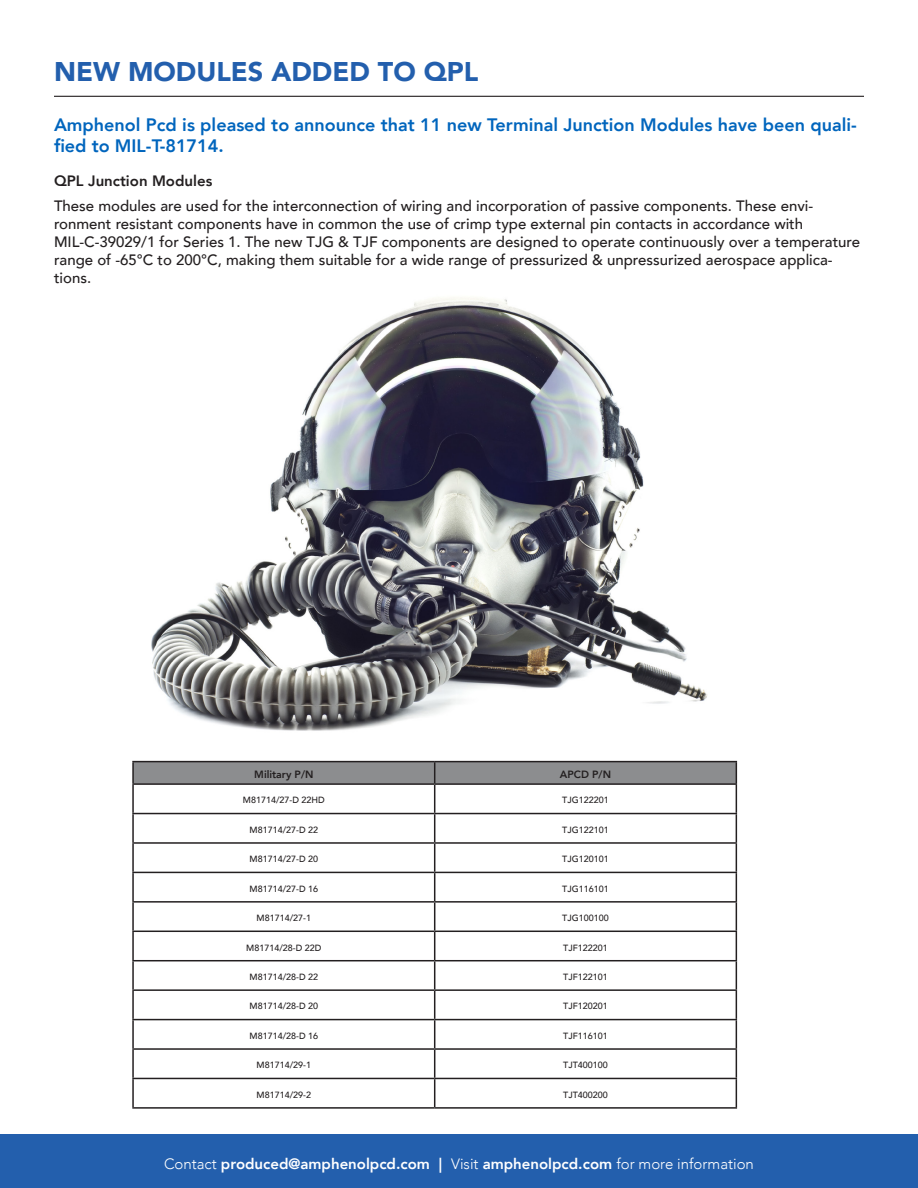
<style>
.page{position:relative;width:918px;height:1188px;background:#fff}
.page>*{position:absolute;margin:0;border:0;box-sizing:border-box;transform-origin:0 0}
.t1{font:900 27px "Avenir";color:#235fad}
.t2{font:800 18px/21.6px "Avenir";color:#0065bd}
.t3{font:500 15px/18px "Avenir";color:#231f20}
.t4{font:800 15px "Avenir";color:#fff}
.t5{font:800 15px "Avenir";color:#231f20}
.t6{font:800 10.5px "Avenir";color:#231f20}
.t7{font:500 9px "Avenir";color:#231f20}
.s1{font-weight:300}
</style>
<div class="page">
<div style="left:0;top:1134px;width:918px;height:54px;background:#235fad"></div>
<img style="left:151px;top:297px;width:556px;height:434px">
<hr style="left:54px;top:96px;width:810px;height:1px;background:#231f20">
<div style="left:133px;top:762px;width:302px;height:22px;background:#8c8d8f"></div>
<div style="left:435px;top:762px;width:301px;height:22px;background:#8c8d8f"></div>
<svg style="left:134px;top:785px;width:602px;height:322px"></svg>
<hr style="left:132px;top:761px;width:303px;height:1px;background:#231f20">
<hr style="left:132px;top:762px;width:2px;height:21px;background:#231f20">
<hr style="left:435px;top:761px;width:302px;height:1px;background:#231f20">
<hr style="left:132px;top:783px;width:303px;height:2px;background:#231f20">
<hr style="left:132px;top:785px;width:2px;height:28px;background:#231f20">
<hr style="left:435px;top:783px;width:302px;height:2px;background:#231f20">
<hr style="left:132px;top:813px;width:303px;height:1px;background:#231f20">
<hr style="left:132px;top:814px;width:2px;height:28px;background:#231f20">
<hr style="left:435px;top:813px;width:302px;height:1px;background:#231f20">
<hr style="left:132px;top:842px;width:303px;height:2px;background:#231f20">
<hr style="left:132px;top:844px;width:2px;height:28px;background:#231f20">
<hr style="left:435px;top:842px;width:302px;height:2px;background:#231f20">
<hr style="left:132px;top:872px;width:303px;height:1px;background:#231f20">
<hr style="left:132px;top:873px;width:2px;height:28px;background:#231f20">
<hr style="left:435px;top:872px;width:302px;height:1px;background:#231f20">
<hr style="left:132px;top:901px;width:303px;height:2px;background:#231f20">
<hr style="left:132px;top:903px;width:2px;height:28px;background:#231f20">
<hr style="left:435px;top:901px;width:302px;height:2px;background:#231f20">
<hr style="left:132px;top:931px;width:303px;height:1px;background:#231f20">
<hr style="left:132px;top:932px;width:2px;height:28px;background:#231f20">
<hr style="left:435px;top:931px;width:302px;height:1px;background:#231f20">
<hr style="left:132px;top:960px;width:303px;height:1px;background:#231f20">
<hr style="left:132px;top:961px;width:2px;height:28px;background:#231f20">
<hr style="left:435px;top:960px;width:302px;height:1px;background:#231f20">
<hr style="left:132px;top:989px;width:303px;height:2px;background:#231f20">
<hr style="left:132px;top:991px;width:2px;height:28px;background:#231f20">
<hr style="left:435px;top:989px;width:302px;height:2px;background:#231f20">
<hr style="left:132px;top:1019px;width:303px;height:1px;background:#231f20">
<hr style="left:132px;top:1020px;width:2px;height:28px;background:#231f20">
<hr style="left:435px;top:1019px;width:302px;height:1px;background:#231f20">
<hr style="left:132px;top:1048px;width:303px;height:2px;background:#231f20">
<hr style="left:132px;top:1050px;width:2px;height:28px;background:#231f20">
<hr style="left:435px;top:1048px;width:302px;height:2px;background:#231f20">
<hr style="left:132px;top:1078px;width:303px;height:1px;background:#231f20">
<hr style="left:132px;top:1079px;width:2px;height:28px;background:#231f20">
<hr style="left:435px;top:1078px;width:302px;height:1px;background:#231f20">
<svg style="left:434px;top:762px;width:1px;height:345px"></svg>
<svg style="left:736px;top:762px;width:1px;height:345px"></svg>
<hr style="left:132px;top:1107px;width:303px;height:2px;background:#231f20">
<hr style="left:435px;top:1107px;width:302px;height:2px;background:#231f20">
<p class="t1" style="left:54px;top:48px;width:426px">NEW MODULES ADDED TO QPL</p>
<p class="t2" style="left:54px;top:113px;width:804px">Amphenol Pcd is pleased to announce that 11 new Terminal Junction Modules have been quali&shy;fied to MIL-T-81714.</p>
<p class="t5" style="left:54px;top:169px;width:160px">QPL Junction Modules</p>
<p class="t3" style="left:54px;top:196px;width:808px">These modules are used for the interconnection of wiring and incorporation of passive components. These envi&shy;ronment resistant components have in common the use of crimp type external pin contacts in accordance with MIL-C-39029/1 for Series 1. The new TJG &amp; TJF components are designed to operate continuously over a temperature range of -65°C to 200°C, making them suitable for a wide range of pressurized &amp; unpressurized aerospace applica&shy;tions.</p>
<p class="t6" style="left:254px;top:766px;width:61px">Military P/N</p>
<p class="t6" style="left:560px;top:766px;width:53px">APCD P/N</p>
<p class="t7" style="left:243px;top:792px;width:84px">M81714/27-D 22HD</p>
<p class="t7" style="left:562px;top:792px;width:48px">TJG122201</p>
<p class="t7" style="left:250px;top:822px;width:70px">M81714/27-D 22</p>
<p class="t7" style="left:562px;top:822px;width:48px">TJG122101</p>
<p class="t7" style="left:250px;top:851px;width:70px">M81714/27-D 20</p>
<p class="t7" style="left:562px;top:851px;width:48px">TJG120101</p>
<p class="t7" style="left:250px;top:881px;width:70px">M81714/27-D 16</p>
<p class="t7" style="left:562px;top:881px;width:48px">TJG116101</p>
<p class="t7" style="left:257px;top:910px;width:56px">M81714/27-1</p>
<p class="t7" style="left:562px;top:910px;width:48px">TJG100100</p>
<p class="t7" style="left:246px;top:940px;width:77px">M81714/28-D 22D</p>
<p class="t7" style="left:563px;top:940px;width:46px">TJF122201</p>
<p class="t7" style="left:250px;top:969px;width:70px">M81714/28-D 22</p>
<p class="t7" style="left:563px;top:969px;width:46px">TJF122101</p>
<p class="t7" style="left:250px;top:998px;width:70px">M81714/28-D 20</p>
<p class="t7" style="left:563px;top:998px;width:46px">TJF120201</p>
<p class="t7" style="left:250px;top:1028px;width:70px">M81714/28-D 16</p>
<p class="t7" style="left:563px;top:1028px;width:46px">TJF116101</p>
<p class="t7" style="left:257px;top:1057px;width:56px">M81714/29-1</p>
<p class="t7" style="left:563px;top:1057px;width:46px">TJT400100</p>
<p class="t7" style="left:257px;top:1087px;width:56px">M81714/29-2</p>
<p class="t7" style="left:563px;top:1087px;width:46px">TJT400200</p>
<p class="t4" style="left:164px;top:1152px;width:591px"><span class="s1">Contact</span> produced@amphenolpcd.com | <span class="s1">Visit</span> amphenolpcd.com <span class="s1">for more information</span></p>
</div>
